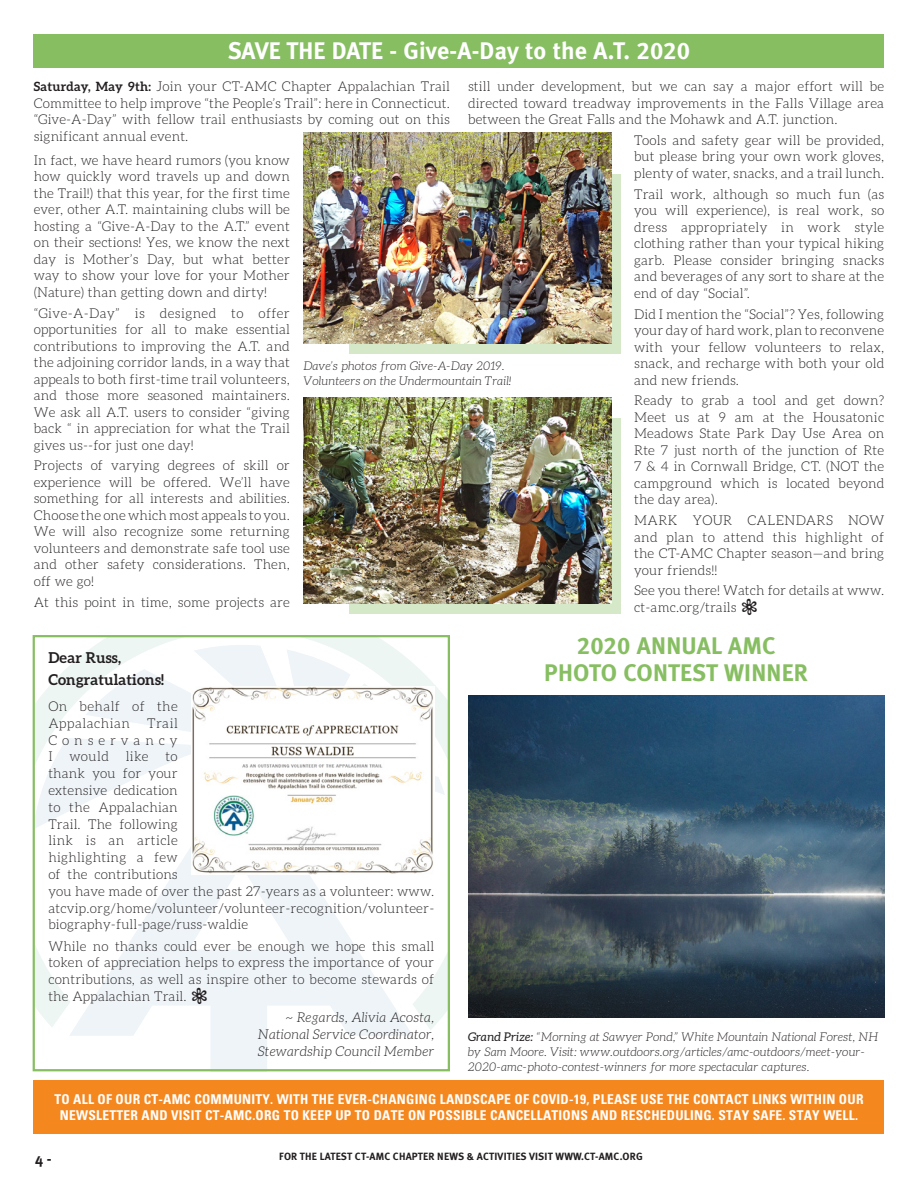
<style>
.page{position:relative;width:918px;height:1188px;background:#fff}
.page>*{position:absolute;margin:0;border:0;box-sizing:border-box;transform-origin:0 0}
.MetaBold_HL_16_18{font:700 24px "Meta";letter-spacing:.01em;color:#fff}
.MetaBold_HL_16_18-2{font:700 24px/27px "Meta";letter-spacing:.01em;color:#87be62;text-align:center}
.Aleo_B_10_12{font:700 15px "Aleo";letter-spacing:.01em;color:#231f20}
.t1{font:700 15px "Meta";color:#231f20}
.BODY_COPY_Justified{font:300 13.5px/16.5px "Aleo";letter-spacing:.01em;color:#231f20;text-align:justify}
.t2{font:700 condensed 13.5px/16.5px "Univers LT Std";letter-spacing:.02em;color:#fff;text-align:center}
.Date_Aleo_Bold_8_5_1{font:300 13.5px/16.5px "Aleo";letter-spacing:.01em;color:#231f20;text-align:justify}
.Author{font:italic 300 13.5px/16.8px "Aleo";letter-spacing:.02em;color:#231f20;text-align:justify}
.BODY_COPY_Justified-2{font:300 13.5px/16.8px "Aleo";letter-spacing:.035em;color:#231f20}
.Captions{font:italic 300 12px/15px "Aleo";letter-spacing:.01em;color:#231f20}
.t3{font:700 10.5px "Meta";letter-spacing:.02em;color:#231f20}
.s1{font-family:"Meta Bold Expert";font-weight:400}
.s2{font-weight:700;font-size:12.75px}
.s3{font-weight:400}
</style>
<div class="page">
<svg style="left:70px;top:1030px;width:343px;height:38px"></svg>
<svg style="left:36px;top:638px;width:411px;height:392px"></svg>
<div style="left:34px;top:34px;width:850px;height:34px;background:#87be62"></div>
<div style="left:349px;top:175px;width:272px;height:179px;background:#d5e8c8"></div>
<div style="left:349px;top:418px;width:272px;height:196px;background:#d5e8c8"></div>
<img style="left:303px;top:397px;width:308px;height:207px">
<img style="left:303px;top:132px;width:308px;height:212px">
<div style="left:33px;top:635px;width:417px;height:436px;border:2px solid #87be62"></div>
<img style="left:191px;top:687px;width:243px;height:188px">
<img style="left:468px;top:696px;width:416px;height:321px">
<div style="left:34px;top:1081px;width:850px;height:53px;background:#f5871f"></div>
<svg style="left:192px;top:988px;width:15px;height:16px"></svg>
<p class="MetaBold_HL_16_18" style="left:228px;top:37px;width:464px">SAVE THE DATE - Give-A-Day to the A.T. <span class="s1">2020</span></p>
<p class="Date_Aleo_Bold_8_5_1" style="left:34px;top:78px;width:418px"><span class="s2">Saturday, May 9th:</span> Join your CT-AMC Chapter Appalachian Trail Committee to help improve “the People’s Trail”: here in Connecticut. “Give-A-Day” with fellow trail enthusiasts by coming out on this significant annual event.</p>
<p class="BODY_COPY_Justified" style="left:34px;top:152px;width:258px">In fact, we have heard rumors (you know how quickly word travels up and down the Trail!) that this year, for the first time ever, other A.T. maintaining clubs will be hosting a “Give-A-Day to the A.T.” event on their sections! Yes, we know the next day is Mother’s Day, but what better way to show your love for your Mother (Nature) than getting down and dirty!</p>
<p class="BODY_COPY_Justified" style="left:34px;top:305px;width:258px">“Give-A-Day” is designed to offer opportunities for all to make essential contributions to improving the A.T. and the adjoining corridor lands, in a way that appeals to both first-time trail volunteers, and those more seasoned maintainers.<br>We ask all A.T. users to consider “giving back “ in appreciation for what the Trail gives us--for just one day!</p>
<p class="BODY_COPY_Justified" style="left:34px;top:457px;width:258px">Projects of varying degrees of skill or experience will be offered. We’ll have something for all interests and abilities.<br>Choose the one which most appeals to you.<br>We will also recognize some returning volunteers and demonstrate safe tool use and other safety considerations. Then, off we go!</p>
<p class="BODY_COPY_Justified" style="left:34px;top:594px;width:258px">At this point in time, some projects are</p>
<p class="BODY_COPY_Justified" style="left:468px;top:78px;width:418px">still under development, but we can say a major effort will be directed toward treadway improvements in the Falls Village area between the Great Falls and the Mohawk and A.T. junction.</p>
<p class="BODY_COPY_Justified" style="left:634px;top:132px;width:252px">Tools and safety gear will be provided, but please bring your own work gloves, plenty of water, snacks, and a trail lunch.</p>
<p class="BODY_COPY_Justified" style="left:634px;top:186px;width:252px">Trail work, although so much fun (as you will experience), is real work, so dress appropriately in work style clothing rather than your typical hiking garb. Please consider bringing snacks and beverages of any sort to share at the end of day “Social”.</p>
<p class="BODY_COPY_Justified" style="left:634px;top:305px;width:252px">Did I mention the “Social”? Yes, following your day of hard work, plan to reconvene with your fellow volunteers to relax, snack, and recharge with both your old and new friends.</p>
<p class="BODY_COPY_Justified" style="left:634px;top:392px;width:252px">Ready to grab a tool and get down?<br>Meet us at 9 am at the Housatonic Meadows State Park Day Use Area on Rte 7 just north of the junction of Rte 7 &amp; 4 in Cornwall Bridge, CT. (NOT the campground which is located beyond the day area).</p>
<p class="BODY_COPY_Justified" style="left:634px;top:512px;width:252px">MARK YOUR CALENDARS NOW and plan to attend this highlight of the CT-AMC Chapter season—and bring your friends!!</p>
<p class="BODY_COPY_Justified" style="left:634px;top:582px;width:252px">See you there! Watch for details at www. ct-amc.org/trails</p>
<p class="Captions" style="left:303px;top:359px;width:210px">Dave’s photos from Give-A-Day 2019.<br>Volunteers on the Undermountain Trail!</p>
<p class="MetaBold_HL_16_18-2" style="left:544px;top:632px;width:265px"><span class="s1">2020</span> ANNUAL AMC<br>PHOTO CONTEST WINNER</p>
<p class="Aleo_B_10_12" style="left:48px;top:649px;width:74px">Dear Russ,</p>
<p class="Aleo_B_10_12" style="left:48px;top:671px;width:117px">Congratulations!</p>
<p class="BODY_COPY_Justified-2" style="left:48px;top:698px;width:131px">On behalf of the<br>Appalachian</p>
<p class="BODY_COPY_Justified" style="left:48px;top:715px;width:387px;text-align:left;text-indent:99px">Trail<br>Conservancy<br>I would like to<br>thank you for your<br>extensive dedication<br>to the Appalachian<br>Trail. The following<br>link is an article<br>highlighting a few<br>of the contributions<br>you have made of over the past 27-years as a volunteer: www. atcvip.org/home/volunteer/volunteer-recognition/volunteer&shy;biography-full-page/russ-waldie</p>
<p class="BODY_COPY_Justified" style="left:48px;top:937px;width:387px">While no thanks could ever be enough we hope this small token of appreciation helps to express the importance of your contributions, as well as inspire other to become stewards of the Appalachian Trail.</p>
<p class="Author" style="left:258px;top:1009px;width:178px;text-indent:28px">~ Regards, Alivia Acosta, National Service Coordinator, Stewardship Council Member</p>
<p class="Captions" style="left:468px;top:1030px;width:412px"><span class="s3">Grand Prize:</span> “Morning at Sawyer Pond,” White Mountain National Forest, NH by Sam Moore. Visit: www.outdoors.org/articles/amc-outdoors/meet-your-<br>2020-amc-photo-contest-winners for more spectacular captures.</p>
<p class="t2" style="left:54px;top:1091px;width:811px">TO ALL OF OUR CT-AMC COMMUNITY. WITH THE EVER-CHANGING LANDSCAPE OF COVID-19, PLEASE USE THE CONTACT LINKS WITHIN OUR<br>NEWSLETTER AND VISIT CT-AMC.ORG TO KEEP UP TO DATE ON POSSIBLE CANCELLATIONS AND RESCHEDULING. STAY SAFE. STAY WELL.</p>
<p class="t1" style="left:35px;top:1150px;width:18px">4 -</p>
<p class="t3" style="left:279px;top:1150px;width:365px">FOR THE LATEST CT-AMC CHAPTER NEWS &amp; ACTIVITIES VISIT WWW.CT-AMC.ORG</p>
</div>
